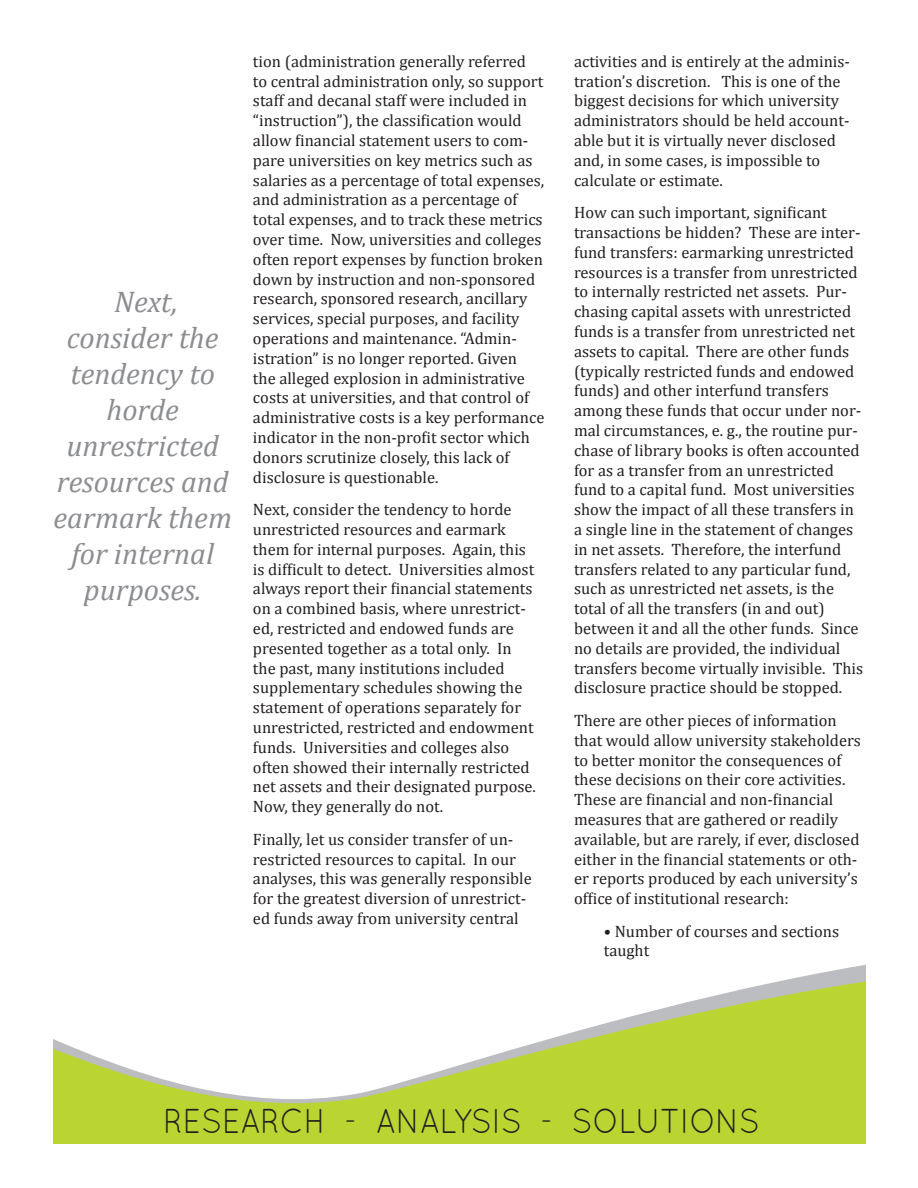
<style>
.page{position:relative;width:918px;height:1188px;background:#fff}
.page>*{position:absolute;margin:0;border:0;box-sizing:border-box;transform-origin:0 0}
.t1{font:34.5px "Quicksand";color:#231f20;scale:.9 1}
.t2{font:italic 30px/36px "Cambria";color:#8b8d90;text-align:center}
.t3{font:16.5px/19.8px "Cambria";color:#231f20}
.s1{font-style:inherit}
</style>
<div class="page">
<svg style="left:53px;top:964px;width:813px;height:179px"></svg>
<h2 class="t2" style="left:53px;top:283px;width:180px">Next,<br>consider the tendency to horde unrestricted resources and earmark them for internal purposes.</h2>
<p class="t3" style="left:253px;top:51px;width:293px">tion (administration generally referred<br>to central administration only, so support staff and decanal staff were included in “instruction”), the classification would allow financial statement users to com&shy;pare universities on key metrics such as salaries as a percentage of total expenses, and administration as a percentage of total expenses, and to track these metrics over time. Now, universities and colleges often report expenses by function broken down by instruction and non-sponsored research, sponsored research, ancillary services, special purposes, and facility operations and maintenance. “Admin&shy;istration” is no longer reported. Given<br>the alleged explosion in administrative costs at universities, and that control of administrative costs is a key performance indicator in the non-profit sector which donors scrutinize closely, this lack of disclosure is questionable.</p>
<p class="t3" style="left:253px;top:500px;width:285px">Next, consider the tendency to horde unrestricted resources and earmark them for internal purposes. Again, this is difficult to detect. Universities almost always report their financial statements on a combined basis, where unrestrict&shy;ed, restricted and endowed funds are presented together as a total only. In the past, many institutions included supplementary schedules showing the statement of operations separately for unrestricted, restricted and endowment funds. Universities and colleges also often showed their internally restricted net assets and their designated purpose.<br>Now, they generally do not.</p>
<p class="t3" style="left:253px;top:829px;width:280px">Finally, let us consider transfer of un&shy;restricted resources to capital. In our analyses, this was generally responsible for the greatest diversion of unrestrict&shy;ed funds away from university central</p>
<p class="t3" style="left:574px;top:51px;width:278px">activities and is entirely at the adminis&shy;tration’s discretion. This is one of the biggest decisions for which university administrators should be held account&shy;able but it is virtually never disclosed and, in some cases, is impossible to calculate or estimate.</p>
<p class="t3" style="left:574px;top:203px;width:291px">How can such important, significant transactions be hidden? These are inter&shy;fund transfers: earmarking unrestricted resources is a transfer from unrestricted to internally restricted net assets. Pur&shy;chasing capital assets with unrestricted funds is a transfer from unrestricted net assets to capital. There are other funds (typically restricted funds and endowed funds) and other interfund transfers among these funds that occur under nor&shy;mal circumstances, e. g., the routine pur&shy;chase of library books is often accounted for as a transfer from an unrestricted fund to a capital fund. Most universities show the impact of all these transfers in a single line in the statement of changes in net assets. Therefore, the interfund transfers related to any particular fund, such as unrestricted net assets, is the total of all the transfers (in and out) between it and all the other funds. Since no details are provided, the individual transfers become virtually invisible. This disclosure practice should be stopped.</p>
<p class="t3" style="left:574px;top:710px;width:289px">There are other pieces of information that would allow university stakeholders to better monitor the consequences of these decisions on their core activities.<br>These are financial and non-financial measures that are gathered or readily available, but are rarely, if ever, disclosed either in the financial statements or oth&shy;er reports produced by each university’s office of institutional research:</p>
<p class="t3" style="left:604px;top:921px;width:237px">• Number of courses and sections taught</p>
<h1 class="t1" style="left:164px;top:1101px;width:664px"><span class="s1">R</span>ESEARCH - ANALYSIS - SOLUTIONS</h1>
</div>
